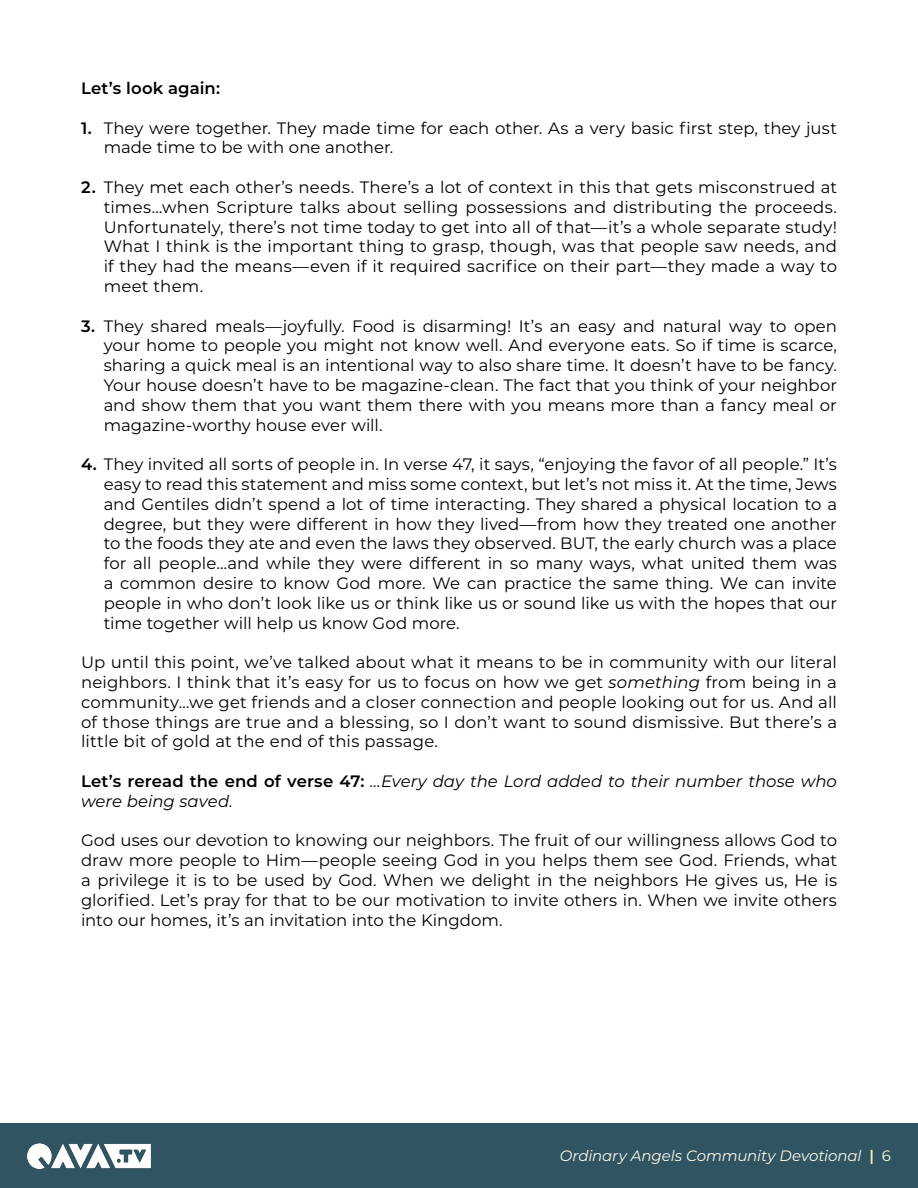
<style>
.page{position:relative;width:918px;height:1188px;background:#fff}
.page>*{position:absolute;margin:0;border:0;box-sizing:border-box;transform-origin:0 0}
.t1{font:16.5px/19.8px "Montserrat";letter-spacing:.005em;color:#000;text-align:justify}
.t2{font:italic 16.5px/19.8px "Montserrat";color:#000}
.t3{font:600 16.5px "Montserrat";letter-spacing:.005em;color:#000}
.t4{font:italic 15px "Montserrat";letter-spacing:-.005em;color:#f9fae8}
.s1{font-weight:600}
.s2{font-style:italic}
.s3{font-weight:600;font-style:normal}
.s4{font-weight:600;font-style:normal;color:#f4f4bc}
.s5{font-style:normal}
</style>
<div class="page">
<div style="left:0;top:1124px;width:918px;height:64px;background:#305461"></div>
<img style="left:27px;top:1143px;width:124px;height:25px">
<p class="t3" style="left:81px;top:76px;width:141px">Let’s look again:</p>
<p class="t1" style="left:104px;top:117px;width:735px;text-indent:-23px"><span class="s1">1.</span> They were together. They made time for each other. As a very basic first step, they just made time to be with one another.</p>
<p class="t1" style="left:104px;top:177px;width:735px;text-indent:-23px"><span class="s1">2.</span> They met each other’s needs. There’s a lot of context in this that gets misconstrued at times…when Scripture talks about selling possessions and distributing the proceeds.<br>Unfortunately, there’s not time today to get into all of that—it’s a whole separate study!<br>What I think is the important thing to grasp, though, was that people saw needs, and if they had the means—even if it required sacrifice on their part—they made a way to meet them.</p>
<p class="t1" style="left:104px;top:315px;width:735px;text-indent:-23px"><span class="s1">3.</span> They shared meals—joyfully. Food is disarming! It’s an easy and natural way to open your home to people you might not know well. And everyone eats. So if time is scarce, sharing a quick meal is an intentional way to also share time. It doesn’t have to be fancy.<br>Your house doesn’t have to be magazine-clean. The fact that you think of your neighbor and show them that you want them there with you means more than a fancy meal or magazine-worthy house ever will.</p>
<p class="t1" style="left:104px;top:454px;width:735px;text-indent:-23px"><span class="s1">4.</span> They invited all sorts of people in. In verse 47, it says, “enjoying the favor of all people.” It’s easy to read this statement and miss some context, but let’s not miss it. At the time, Jews and Gentiles didn’t spend a lot of time interacting. They shared a physical location to a degree, but they were different in how they lived—from how they treated one another to the foods they ate and even the laws they observed. BUT, the early church was a place for all people…and while they were different in so many ways, what united them was a common desire to know God more. We can practice the same thing. We can invite people in who don’t look like us or think like us or sound like us with the hopes that our time together will help us know God more.</p>
<p class="t1" style="left:81px;top:652px;width:758px">Up until this point, we’ve talked about what it means to be in community with our literal neighbors. I think that it’s easy for us to focus on how we get <span class="s2">something</span> from being in a community…we get friends and a closer connection and people looking out for us. And all of those things are true and a blessing, so I don’t want to sound dismissive. But there’s a little bit of gold at the end of this passage.</p>
<p class="t2" style="left:81px;top:771px;width:757px"><span class="s3">Let’s reread the end of verse 47:</span> …Every day the Lord added to their number those who were being saved.</p>
<p class="t1" style="left:81px;top:830px;width:758px">God uses our devotion to knowing our neighbors. The fruit of our willingness allows God to draw more people to Him—people seeing God in you helps them see God. Friends, what a privilege it is to be used by God. When we delight in the neighbors He gives us, He is glorified. Let’s pray for that to be our motivation to invite others in. When we invite others into our homes, it’s an invitation into the Kingdom.</p>
<p class="t4" style="left:560px;top:1145px;width:333px">Ordinary Angels Community Devotional <span class="s4">|</span> <span class="s5">6</span></p>
</div>
